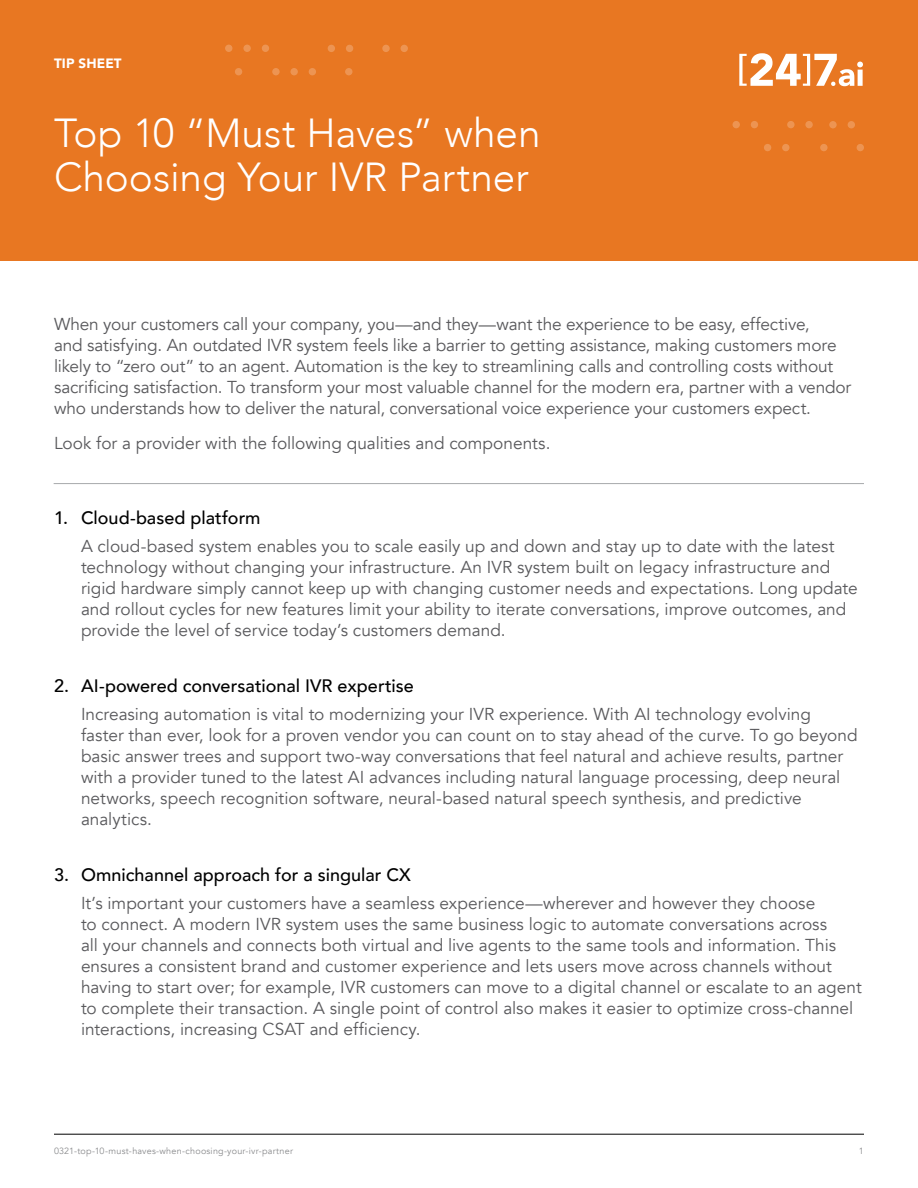
<style>
.page{position:relative;width:918px;height:1188px;background:#fff}
.page>*{position:absolute;margin:0;border:0;box-sizing:border-box;transform-origin:0 0}
.t1{font:300 40.5px/43.5px "Avenir";color:#fff}
.t2{font:500 18px "Avenir";color:#000}
.t3{font:17.25px/21px "Avenir";color:#59595c}
.t4{font:900 13.5px "Avenir";letter-spacing:.01em;color:#fff}
.t5{font:9px "Avenir";letter-spacing:.025em;color:#8a8b8d}
</style>
<div class="page">
<div style="left:0;top:0;width:918px;height:260px;background:#e87722"></div>
<div style="left:243px;top:45px;width:8px;height:7px;background:#ed9452;border-radius:50%"></div>
<div style="left:290px;top:68px;width:8px;height:7px;background:#ed9452;border-radius:50%"></div>
<div style="left:345px;top:68px;width:8px;height:7px;background:#ed9452;border-radius:50%"></div>
<div style="left:225px;top:45px;width:7px;height:7px;background:#ed9452;border-radius:50%"></div>
<div style="left:272px;top:68px;width:8px;height:7px;background:#ed9452;border-radius:50%"></div>
<div style="left:262px;top:45px;width:7px;height:7px;background:#ed9452;border-radius:50%"></div>
<div style="left:309px;top:68px;width:7px;height:7px;background:#ed9452;border-radius:50%"></div>
<div style="left:235px;top:68px;width:7px;height:7px;background:#ed9452;border-radius:50%"></div>
<div style="left:382px;top:45px;width:8px;height:7px;background:#ed9452;border-radius:50%"></div>
<div style="left:328px;top:45px;width:7px;height:7px;background:#ed9452;border-radius:50%"></div>
<div style="left:401px;top:45px;width:7px;height:7px;background:#ed9452;border-radius:50%"></div>
<div style="left:346px;top:45px;width:7px;height:7px;background:#ed9452;border-radius:50%"></div>
<div style="left:751px;top:121px;width:7px;height:7px;background:#ed9452;border-radius:50%"></div>
<div style="left:805px;top:121px;width:8px;height:7px;background:#ed9452;border-radius:50%"></div>
<div style="left:782px;top:144px;width:8px;height:7px;background:#ed9452;border-radius:50%"></div>
<div style="left:733px;top:121px;width:7px;height:7px;background:#ed9452;border-radius:50%"></div>
<div style="left:787px;top:121px;width:8px;height:7px;background:#ed9452;border-radius:50%"></div>
<div style="left:764px;top:144px;width:7px;height:7px;background:#ed9452;border-radius:50%"></div>
<div style="left:848px;top:121px;width:7px;height:7px;background:#ed9452;border-radius:50%"></div>
<div style="left:857px;top:144px;width:7px;height:7px;background:#ed9452;border-radius:50%"></div>
<div style="left:820px;top:144px;width:8px;height:7px;background:#ed9452;border-radius:50%"></div>
<div style="left:829px;top:121px;width:8px;height:7px;background:#ed9452;border-radius:50%"></div>
<svg style="left:739px;top:53px;width:124px;height:33px"></svg>
<hr style="left:54px;top:1134px;width:810px;height:1px;background:#000">
<hr style="left:54px;top:483px;width:810px;height:1px;background:#a7a9ac">
<p class="t4" style="left:54px;top:52px;width:69px">TIP SHEET</p>
<h1 class="t1" style="left:54px;top:112px;width:488px">Top 10 “Must Haves” when<br>Choosing Your IVR Partner</h1>
<p class="t3" style="left:54px;top:314px;width:799px">When your customers call your company, you—and they—want the experience to be easy, effective,<br>and satisfying. An outdated IVR system feels like a barrier to getting assistance, making customers more likely to “zero out” to an agent. Automation is the key to streamlining calls and controlling costs without sacrificing satisfaction. To transform your most valuable channel for the modern era, partner with a vendor who understands how to deliver the natural, conversational voice experience your customers expect.</p>
<p class="t3" style="left:54px;top:433px;width:498px">Look for a provider with the following qualities and components.</p>
<p class="t2" style="left:54px;top:502px;width:208px">1. Cloud-based platform</p>
<p class="t3" style="left:81px;top:536px;width:778px">A cloud-based system enables you to scale easily up and down and stay up to date with the latest technology without changing your infrastructure. An IVR system built on legacy infrastructure and rigid hardware simply cannot keep up with changing customer needs and expectations. Long update and rollout cycles for new features limit your ability to iterate conversations, improve outcomes, and provide the level of service today’s customers demand.</p>
<p class="t2" style="left:54px;top:670px;width:361px">2. AI-powered conversational IVR expertise</p>
<p class="t3" style="left:81px;top:704px;width:778px">Increasing automation is vital to modernizing your IVR experience. With AI technology evolving faster than ever, look for a proven vendor you can count on to stay ahead of the curve. To go beyond basic answer trees and support two-way conversations that feel natural and achieve results, partner with a provider tuned to the latest AI advances including natural language processing, deep neural networks, speech recognition software, neural-based natural speech synthesis, and predictive analytics.</p>
<p class="t2" style="left:54px;top:859px;width:358px">3. Omnichannel approach for a singular CX</p>
<p class="t3" style="left:81px;top:893px;width:782px">It’s important your customers have a seamless experience—wherever and however they choose<br>to connect. A modern IVR system uses the same business logic to automate conversations across<br>all your channels and connects both virtual and live agents to the same tools and information. This ensures a consistent brand and customer experience and lets users move across channels without having to start over; for example, IVR customers can move to a digital channel or escalate to an agent to complete their transaction. A single point of control also makes it easier to optimize cross-channel interactions, increasing CSAT and efficiency.</p>
<p class="t5" style="left:54px;top:1146px;width:241px">0321-top-10-must-haves-when-choosing-your-ivr-partner</p>
<p class="t5" style="left:859px;top:1146px;width:7px">1</p>
</div>
